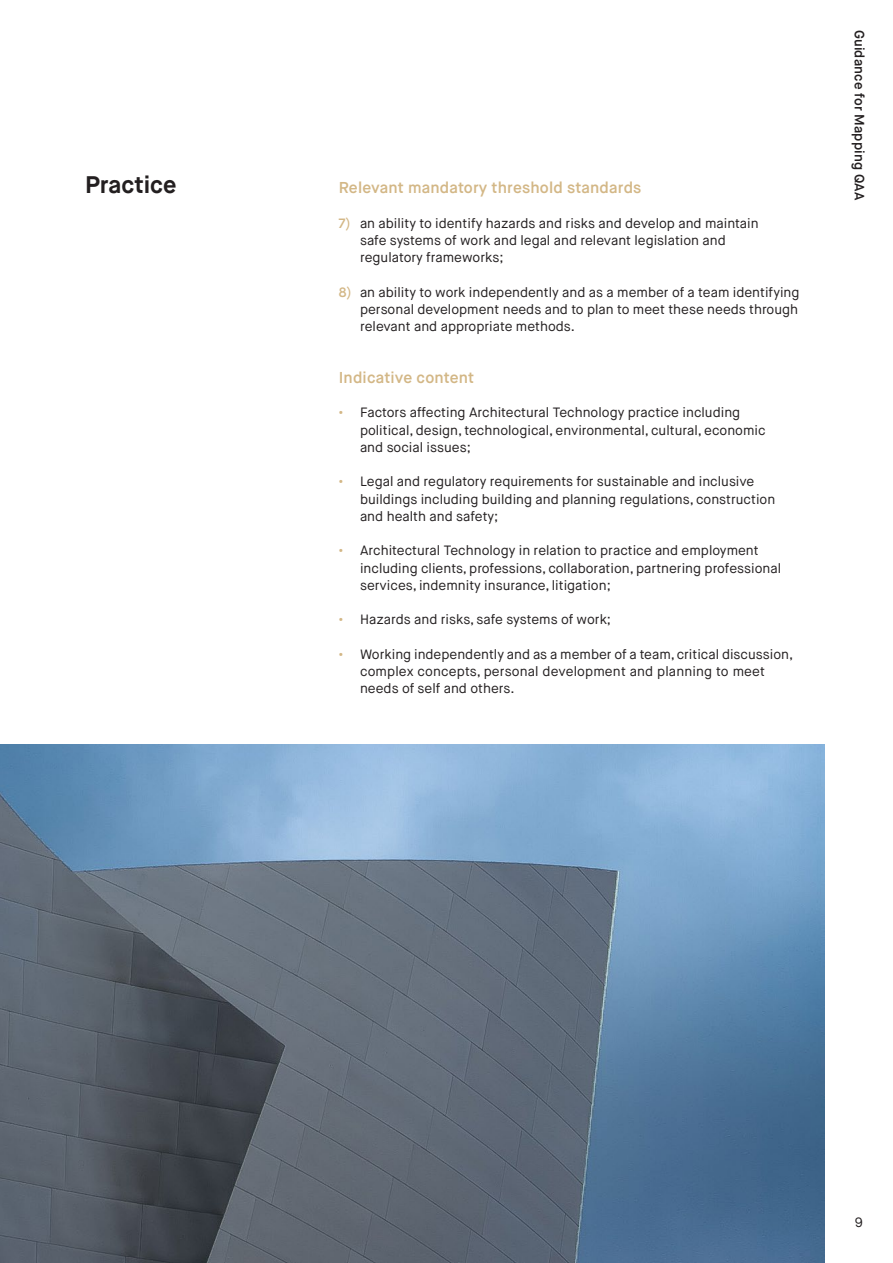
<style>
.page{position:relative;width:893px;height:1263px;background:#fff}
.page>*{position:absolute;margin:0;border:0;box-sizing:border-box;transform-origin:0 0}
.Intro{font:700 24px "Maison Neue";color:#231f20}
.Body_Title{font:600 15.75px "Maison Neue";letter-spacing:.01em;color:#d3b786}
.t1{font:13.5px/17.2px "Maison Neue";color:#231f20}
.t2{font:600 13.5px "Maison Neue";letter-spacing:.01em;color:#231f20}
.s1{font-weight:600;color:#d3b786}
</style>
<div class="page">
<img style="left:0;top:745px;width:825px;height:518px">
<p class="Intro" style="left:85px;top:169px;width:93px">Practice</p>
<p class="Body_Title" style="left:339px;top:178px;width:304px">Relevant mandatory threshold standards</p>
<p class="t1" style="left:360px;top:214px;width:400px;text-indent:-21px"><span class="s1">7)</span> an ability to identify hazards and risks and develop and maintain safe systems of work and legal and relevant legislation and regulatory frameworks;</p>
<p class="t1" style="left:360px;top:283px;width:441px;text-align:justify;text-indent:-21px"><span class="s1">8)</span> an ability to work independently and as a member of a team identifying personal development needs and to plan to meet these needs through relevant and appropriate methods.</p>
<p class="Body_Title" style="left:339px;top:367px;width:137px">Indicative content</p>
<p class="t1" style="left:360px;top:404px;width:407px;text-indent:-21px"><span class="s1">•</span> Factors affecting Architectural Technology practice including political, design, technological, environmental, cultural, economic and social issues;</p>
<p class="t1" style="left:360px;top:473px;width:417px;text-indent:-21px"><span class="s1">•</span> Legal and regulatory requirements for sustainable and inclusive buildings including building and planning regulations, construction and health and safety;</p>
<p class="t1" style="left:360px;top:542px;width:423px;text-indent:-21px"><span class="s1">•</span> Architectural Technology in relation to practice and employment including clients, professions, collaboration, partnering professional services, indemnity insurance, litigation;</p>
<p class="t1" style="left:339px;top:611px;width:274px"><span class="s1">•</span> Hazards and risks, safe systems of work;</p>
<p class="t1" style="left:360px;top:646px;width:435px;text-indent:-21px"><span class="s1">•</span> Working independently and as a member of a team, critical discussion, complex concepts, personal development and planning to meet needs of self and others.</p>
<p class="t2" style="left:868px;top:30px;width:172px;rotate:90deg">Guidance for Mapping QAA</p>
<p class="t1" style="left:855px;top:1213px;width:10px">9</p>
</div>
